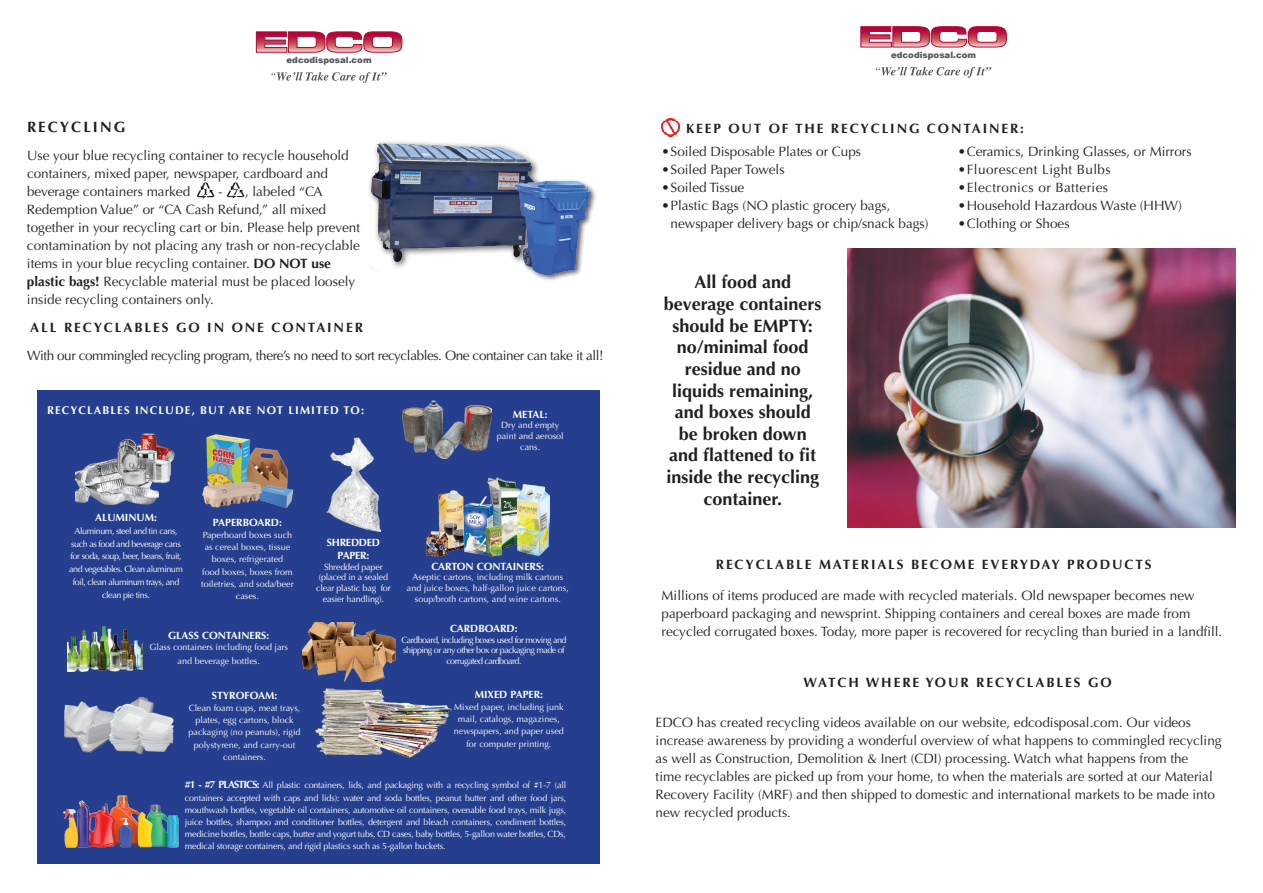
<style>
.page{position:relative;width:1263px;height:893px;background:#fff}
.page>*{position:absolute;margin:0;border:0;box-sizing:border-box;transform-origin:0 0}
.t1{font:700 18px/21.6px "Optima";color:#231f20;text-align:center}
.t2{font:700 15px "Optima";letter-spacing:.14em;color:#231f20}
.t3{font:13.5px/18px "Optima";color:#231f20}
.t4{font:700 13.5px "Optima";letter-spacing:.14em;color:#231f20}
.t5{font:13.5px "Optima";letter-spacing:-.03em;color:#231f20}
.t6{font:13.5px "Optima";letter-spacing:.03em;color:#231f20}
.t7{font:700 11.25px "Optima";letter-spacing:.1em;color:#fff}
.t8{font:700 10.5px "Optima";color:#fff}
.t9{font:700 10.5px/12.6px "Optima";letter-spacing:-.02em;color:#fff;text-align:center}
.t10{font:9px/12.1px "Optima";color:#fff;text-align:center}
.t11{font:9px/12.9px "Optima";letter-spacing:-.05em;color:#fff;text-align:center}
.t12{font:9px/10.8px "Optima";letter-spacing:-.06em;color:#fff;text-align:center}
.t13{font:9px/10.8px "Optima";letter-spacing:-.02em;color:#fff;text-align:center}
.t14{font:900 8.55px "Arial";color:#535759}
.s1{font-weight:700}
.s2{font-weight:700;font-size:10.5px}
</style>
<div class="page">
<img style="left:847px;top:248px;width:389px;height:280px">
<img style="left:196px;top:182px;width:18px;height:17px">
<img style="left:226px;top:182px;width:19px;height:17px">
<svg style="left:256px;top:32px;width:146px;height:21px"></svg>
<svg style="left:271px;top:72px;width:116px;height:11px"></svg>
<svg style="left:861px;top:26px;width:146px;height:21px"></svg>
<svg style="left:876px;top:67px;width:115px;height:11px"></svg>
<img style="left:662px;top:118px;width:17px;height:18px">
<div style="left:37px;top:390px;width:563px;height:474px;background:#253f8e"></div>
<img style="left:427px;top:477px;width:123px;height:79px">
<img style="left:302px;top:622px;width:93px;height:59px">
<img style="left:67px;top:627px;width:75px;height:44px">
<img style="left:202px;top:435px;width:91px;height:72px">
<img style="left:403px;top:400px;width:88px;height:58px">
<img style="left:76px;top:458px;width:83px;height:46px">
<img style="left:117px;top:433px;width:57px;height:53px">
<img style="left:326px;top:437px;width:54px;height:94px">
<img style="left:64px;top:698px;width:110px;height:56px">
<img style="left:316px;top:688px;width:69px;height:67px">
<img style="left:358px;top:700px;width:94px;height:57px">
<img style="left:64px;top:796px;width:115px;height:51px">
<img style="left:369px;top:141px;width:165px;height:127px">
<div style="left:513px;top:178px;width:84px;height:104px;background:#231f20;opacity:.75"></div>
<img style="left:516px;top:180px;width:75px;height:94px">
<p class="t14" style="left:287px;top:54px;width:87px">edcodisposal.com</p>
<p class="t2" style="left:27px;top:118px;width:100px">RECYCLING</p>
<p class="t3" style="left:27px;top:146px;width:323px">Use your blue recycling container to recycle household containers, mixed paper, newspaper, cardboard and beverage containers marked</p>
<p class="t3" style="left:27px;top:182px;width:335px;text-indent:191px">- , labeled “CA Redemption Value” or “CA Cash Refund,” all mixed together in your recycling cart or bin. Please help prevent contamination by not placing any trash or non-recyclable items in your blue recycling container. <span class="s1">DO NOT use plastic bags!</span> Recyclable material must be placed loosely inside recycling containers only.</p>
<p class="t4" style="left:30px;top:320px;width:334px">ALL RECYCLABLES GO IN ONE CONTAINER</p>
<p class="t5" style="left:27px;top:348px;width:578px">With our commingled recycling program, there’s no need to sort recyclables. One container can take it all!</p>
<p class="t7" style="left:47px;top:404px;width:318px">RECYCLABLES INCLUDE, BUT ARE NOT LIMITED TO:</p>
<p class="t8" style="left:513px;top:408px;width:36px">METAL:</p>
<p class="t10" style="left:497px;top:420px;width:69px;line-height:10.8px">Dry and empty paint and aerosol cans.</p>
<p class="t8" style="left:95px;top:511px;width:63px">ALUMINUM:</p>
<p class="t11" style="left:69px;top:524px;width:115px">Aluminum, steel and tin cans, such as food and beverage cans for soda, soup, beer, beans, fruit, and vegetables. Clean aluminum foil, clean aluminum trays, and clean pie tins.</p>
<p class="t8" style="left:213px;top:516px;width:71px">PAPERBOARD:</p>
<p class="t10" style="left:201px;top:529px;width:94px">Paperboard boxes such as cereal boxes, tissue boxes, refrigerated<br>food boxes, boxes from toiletries, and soda/beer cases.</p>
<p class="t9" style="left:327px;top:536px;width:55px">SHREDDED<br>PAPER:</p>
<p class="t13" style="left:316px;top:561px;width:76px">Shredded paper (placed in a sealed clear plastic bag for easier handling).</p>
<p class="t8" style="left:168px;top:630px;width:103px">GLASS CONTAINERS:</p>
<p class="t10" style="left:150px;top:640px;width:140px;line-height:14.2px">Glass containers including food jars and beverage bottles.</p>
<p class="t8" style="left:432px;top:560px;width:114px">CARTON CONTAINERS:</p>
<p class="t10" style="left:407px;top:572px;width:164px;line-height:10.8px">Aseptic cartons, including milk cartons and juice boxes, half-gallon juice cartons, soup/broth cartons, and wine cartons.</p>
<p class="t8" style="left:450px;top:622px;width:69px">CARDBOARD:</p>
<p class="t12" style="left:401px;top:634px;width:167px">Cardboard, including boxes used for moving and shipping or any other box or packaging made of corrugated cardboard.</p>
<p class="t8" style="left:475px;top:688px;width:70px">MIXED PAPER:</p>
<p class="t10" style="left:454px;top:701px;width:112px">Mixed paper, including junk mail, catalogs, magazines, newspapers, and paper used for computer printing.</p>
<p class="t8" style="left:212px;top:689px;width:67px">STYROFOAM:</p>
<p class="t10" style="left:189px;top:702px;width:113px">Clean foam cups, meat trays, plates, egg cartons, block packaging (no peanuts), rigid polystyrene, and carry-out containers.</p>
<p class="t10" style="left:185px;top:779px;width:383px;text-align:justify"><span class="s2">#1 - #7 PLASTICS:</span> All plastic containers, lids, and packaging with a recycling symbol of #1-7 (all containers accepted with caps and lids): water and soda bottles, peanut butter and other food jars, mouthwash bottles, vegetable oil containers, automotive oil containers, ovenable food trays, milk jugs, juice bottles, shampoo and conditioner bottles, detergent and bleach containers, condiment bottles, medicine bottles, bottle caps, butter and yogurt tubs, CD cases, baby bottles, 5-gallon water bottles, CDs, medical storage containers, and rigid plastics such as 5-gallon buckets.</p>
<p class="t14" style="left:891px;top:49px;width:87px">edcodisposal.com</p>
<p class="t4" style="left:686px;top:120px;width:339px">KEEP OUT OF THE RECYCLING CONTAINER:</p>
<p class="t3" style="left:662px;top:142px;width:201px">•Soiled Disposable Plates or Cups</p>
<p class="t3" style="left:662px;top:160px;width:125px">•Soiled Paper Towels</p>
<p class="t3" style="left:662px;top:178px;width:84px">•Soiled Tissue</p>
<p class="t3" style="left:671px;top:196px;width:259px;text-indent:-9px">•Plastic Bags (NO plastic grocery bags, newspaper delivery bags or chip/snack bags)</p>
<h1 class="t1" style="left:664px;top:272px;width:159px">All food and beverage containers should be EMPTY: no/minimal food residue and no liquids remaining, and boxes should be broken down and flattened to fit inside the recycling container.</h1>
<p class="t3" style="left:958px;top:142px;width:235px">•Ceramics, Drinking Glasses, or Mirrors</p>
<p class="t6" style="left:958px;top:161px;width:154px">•Fluorescent Light Bulbs</p>
<p class="t6" style="left:958px;top:179px;width:152px">•Electronics or Batteries</p>
<p class="t3" style="left:958px;top:196px;width:226px">•Household Hazardous Waste (HHW)</p>
<p class="t3" style="left:958px;top:214px;width:113px">•Clothing or Shoes</p>
<p class="t4" style="left:716px;top:556px;width:437px">RECYCLABLE MATERIALS BECOME EVERYDAY PRODUCTS</p>
<p class="t3" style="left:661px;top:587px;width:562px">Millions of items produced are made with recycled materials. Old newspaper becomes new paperboard packaging and newsprint. Shipping containers and cereal boxes are made from recycled corrugated boxes. Today, more paper is recovered for recycling than buried in a landfill.</p>
<p class="t4" style="left:803px;top:674px;width:310px">WATCH WHERE YOUR RECYCLABLES GO</p>
<p class="t3" style="left:656px;top:713px;width:568px">EDCO has created recycling videos available on our website, edcodisposal.com. Our videos increase awareness by providing a wonderful overview of what happens to commingled recycling as well as Construction, Demolition &amp; Inert (CDI) processing. Watch what happens from the<br>time recyclables are picked up from your home, to when the materials are sorted at our Material Recovery Facility (MRF) and then shipped to domestic and international markets to be made into new recycled products.</p>
</div>
